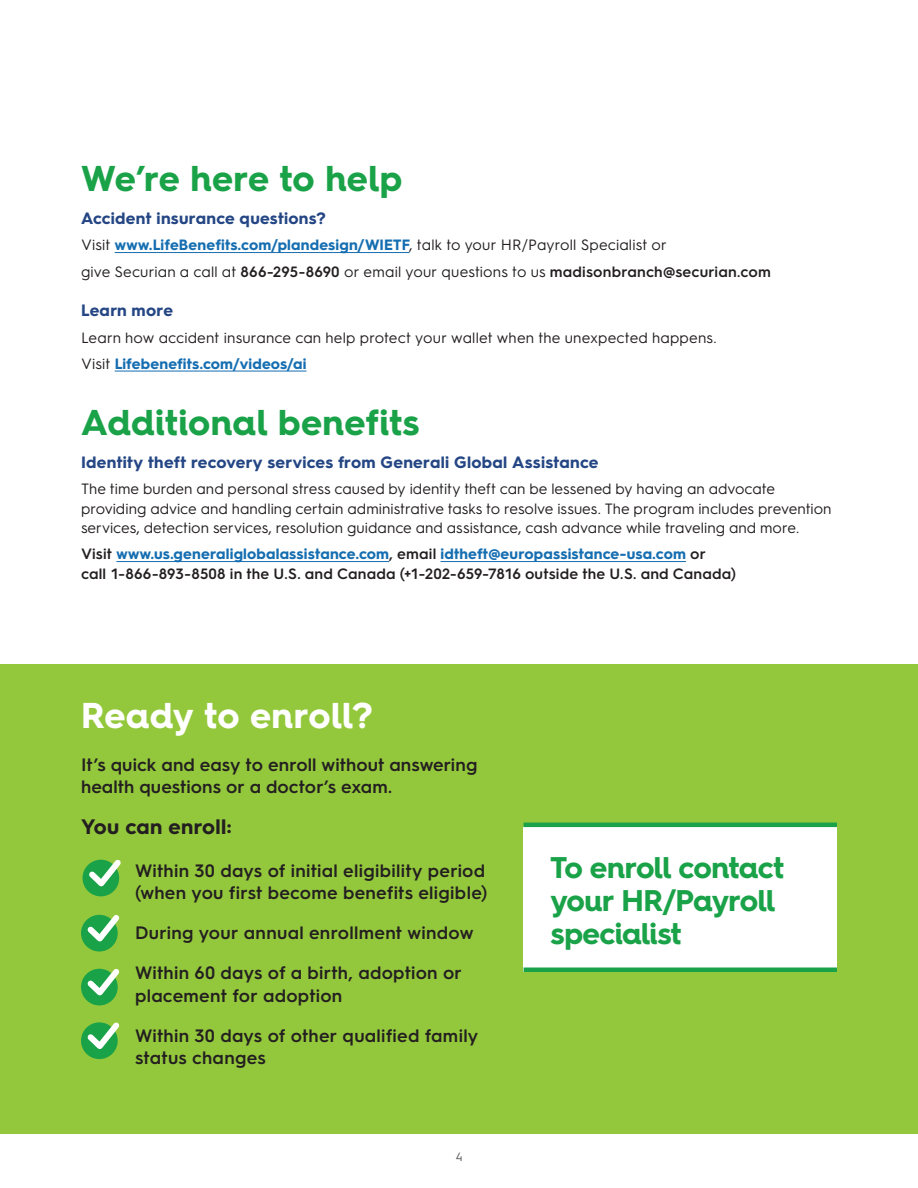
<style>
.page{position:relative;width:918px;height:1188px;background:#fff}
.page>*{position:absolute;margin:0;border:0;box-sizing:border-box;transform-origin:0 0}
.H3_-_Bold_24_26_LEAF{font:700 36px "Hurme Geometric Sans 4";letter-spacing:.005em;color:#1aa248}
.H3_-_Bold_24_26_LEAF-2{font:700 36px "Hurme Geometric Sans 4";letter-spacing:.005em;color:#fff}
.H1_-_Bold_35_36_LEAF_white_black{font:700 30px/33px "Hurme Geometric Sans 4";letter-spacing:-.025em;color:#1aa248}
.FL1_-_SemiBold_12_15_LEAF_slate_FLYER_ON{font:700 21px "Hurme Geometric Sans 3";letter-spacing:.015em;color:#231f20}
.FL1_-_SemiBold_12_15_LEAF_slate_FLYER_ON-2{font:600 18px/22.5px "Hurme Geometric Sans 3";letter-spacing:.01em;color:#231f20}
.SH1__-_Bold_11_13_WATER{font:700 16.5px "Hurme Geometric Sans 3";letter-spacing:.02em;color:#244684}
.B1__-_Reg_10_13_BLK{font:15px/19.5px "Hurme Geometric Sans 3";letter-spacing:.005em;color:#231f20}
.B1__-_Reg_10_13_BLK-2{font:600 15px/19.5px "Hurme Geometric Sans 3";letter-spacing:.015em;color:#231f20}
.B1__-_Reg_10_13_BLK-3{font:700 15px "Hurme Geometric Sans 3";letter-spacing:.01em;color:#156eb1}
.t1{font:12px "Hurme Geometric Sans 3";color:#57585a}
.s1{font-weight:700;color:#156eb1}
.s2{font-weight:600}
.s3{font-weight:400;color:#231f20}
</style>
<div class="page">
<hr style="left:115px;top:252px;width:295px;height:1px;background:#156eb1">
<hr style="left:115px;top:371px;width:192px;height:1px;background:#156eb1">
<hr style="left:116px;top:561px;width:273px;height:1px;background:#156eb1">
<hr style="left:441px;top:561px;width:245px;height:1px;background:#156eb1">
<div style="left:0;top:664px;width:918px;height:470px;background:#94c83c"></div>
<div style="left:524px;top:827px;width:313px;height:144px;background:#fff"></div>
<hr style="left:524px;top:968px;width:313px;height:4px;background:#1aa248">
<hr style="left:524px;top:823px;width:313px;height:4px;background:#1aa248">
<div style="left:82px;top:860px;width:37px;height:36px;background:#1aa248;border-radius:50%"></div>
<svg style="left:84px;top:859px;width:37px;height:33px"></svg>
<svg style="left:81px;top:915px;width:37px;height:37px"></svg>
<svg style="left:82px;top:914px;width:38px;height:33px"></svg>
<div style="left:81px;top:969px;width:37px;height:36px;background:#1aa248;border-radius:50%"></div>
<svg style="left:82px;top:968px;width:38px;height:33px"></svg>
<div style="left:81px;top:1022px;width:37px;height:37px;background:#1aa248;border-radius:50%"></div>
<svg style="left:82px;top:1022px;width:38px;height:33px"></svg>
<p class="H3_-_Bold_24_26_LEAF" style="left:81px;top:153px;width:323px">We’re here to help</p>
<p class="SH1__-_Bold_11_13_WATER" style="left:81px;top:207px;width:246px">Accident insurance questions?</p>
<p class="B1__-_Reg_10_13_BLK" style="left:81px;top:234px;width:588px">Visit <span class="s1">www.LifeBenefits.com/plandesign/WIETF</span>, talk to your HR/Payroll Specialist or</p>
<p class="B1__-_Reg_10_13_BLK" style="left:81px;top:261px;width:692px">give Securian a call at <span class="s2">866-295-8690</span> or email your questions to us <span class="s2">madisonbranch@securian.com</span></p>
<p class="SH1__-_Bold_11_13_WATER" style="left:81px;top:299px;width:94px">Learn more</p>
<p class="B1__-_Reg_10_13_BLK" style="left:81px;top:327px;width:637px">Learn how accident insurance can help protect your wallet when the unexpected happens.</p>
<p class="B1__-_Reg_10_13_BLK-3" style="left:81px;top:353px;width:227px"><span class="s3">Visit</span> Lifebenefits.com/videos/ai</p>
<p class="H3_-_Bold_24_26_LEAF" style="left:81px;top:397px;width:340px">Additional benefits</p>
<p class="SH1__-_Bold_11_13_WATER" style="left:81px;top:450px;width:519px">Identity theft recovery services from Generali Global Assistance</p>
<p class="B1__-_Reg_10_13_BLK" style="left:81px;top:478px;width:752px">The time burden and personal stress caused by identity theft can be lessened by having an advocate providing advice and handling certain administrative tasks to resolve issues. The program includes prevention services, detection services, resolution guidance and assistance, cash advance while traveling and more.</p>
<p class="B1__-_Reg_10_13_BLK-2" style="left:81px;top:543px;width:657px">Visit <span class="s1">www.us.generaliglobalassistance.com</span>, email <span class="s1">idtheft@europassistance-usa.com</span> or<br>call 1-866-893-8508 in the U.S. and Canada (+1-202-659-7816 outside the U.S. and Canada)</p>
<p class="H3_-_Bold_24_26_LEAF-2" style="left:81px;top:690px;width:293px">Ready to enroll?</p>
<p class="FL1_-_SemiBold_12_15_LEAF_slate_FLYER_ON-2" style="left:81px;top:752px;width:398px">It’s quick and easy to enroll without answering health questions or a doctor’s exam.</p>
<p class="FL1_-_SemiBold_12_15_LEAF_slate_FLYER_ON" style="left:81px;top:812px;width:152px">You can enroll:</p>
<p class="FL1_-_SemiBold_12_15_LEAF_slate_FLYER_ON-2" style="left:135px;top:858px;width:354px">Within 30 days of initial eligibility period (when you first become benefits eligible)</p>
<p class="FL1_-_SemiBold_12_15_LEAF_slate_FLYER_ON-2" style="left:135px;top:920px;width:340px">During your annual enrollment window</p>
<p class="FL1_-_SemiBold_12_15_LEAF_slate_FLYER_ON-2" style="left:135px;top:960px;width:328px">Within 60 days of a birth, adoption or placement for adoption</p>
<p class="FL1_-_SemiBold_12_15_LEAF_slate_FLYER_ON-2" style="left:135px;top:1023px;width:345px">Within 30 days of other qualified family status changes</p>
<p class="t1" style="left:456px;top:1148px;width:8px">4</p>
<p class="H1_-_Bold_35_36_LEAF_white_black" style="left:551px;top:851px;width:235px">To enroll contact your HR/Payroll specialist</p>
</div>
